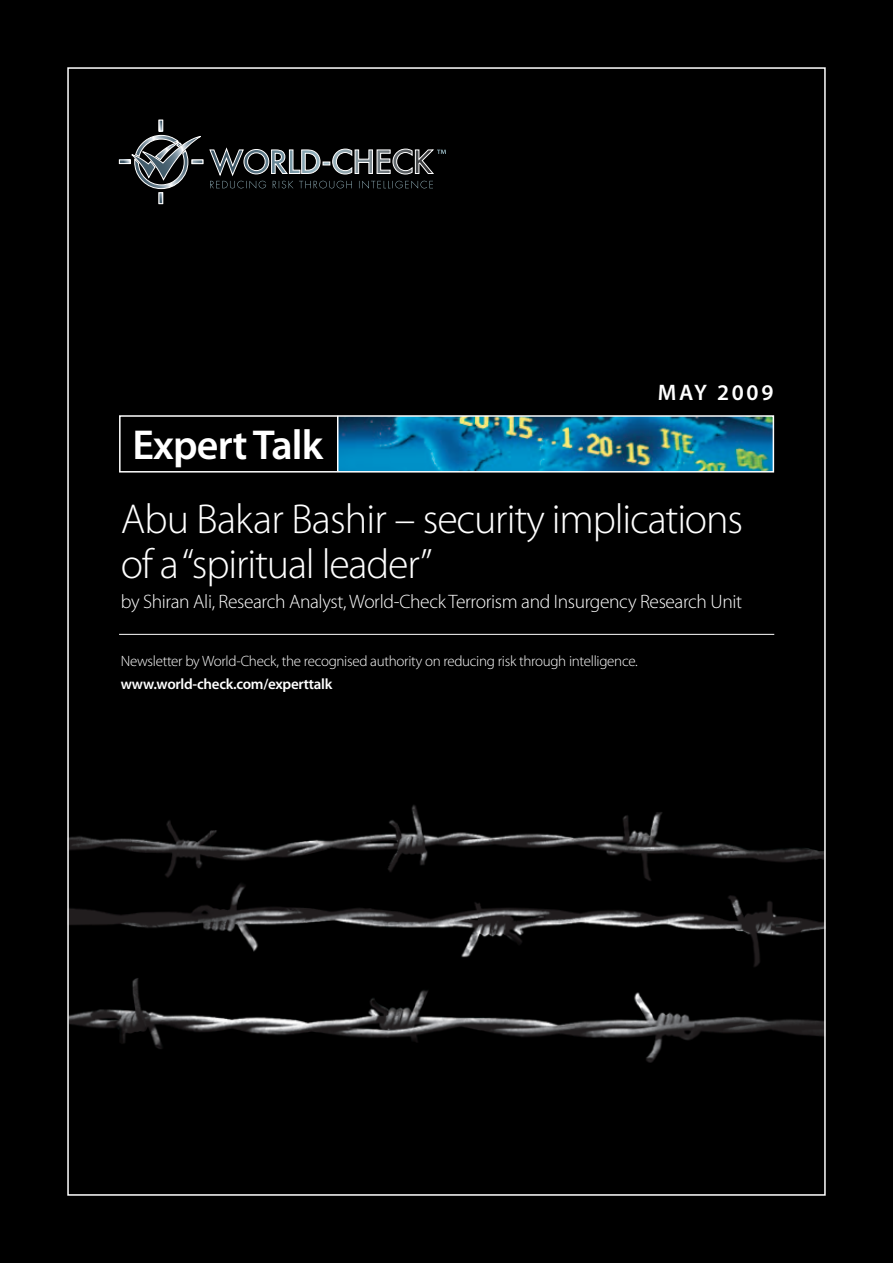
<style>
.page{position:relative;width:893px;height:1263px;background:#000}
.page>*{position:absolute;margin:0;border:0;box-sizing:border-box;transform-origin:0 0}
.t1{font:300 42px/45px "Myriad Pro";letter-spacing:-.03em;color:#fff}
.t2{font:600 42px "Myriad Pro";letter-spacing:-.02em;color:#fff}
.t3{font:600 22.5px "Myriad Pro";letter-spacing:.12em;color:#fff}
.t4{font:300 19.5px "Myriad Pro";letter-spacing:-.02em;color:#fff}
.t5{font:300 15px "Myriad Pro";letter-spacing:-.02em;color:#fff}
.t6{font:600 15px "Myriad Pro";letter-spacing:-.02em;color:#fff}
</style>
<div class="page">
<svg style="left:119px;top:120px;width:84px;height:84px"></svg>
<div style="left:159px;top:193px;width:4px;height:11px;border:1px solid #fff"></div>
<svg style="left:210px;top:181px;width:223px;height:8px"></svg>
<svg style="left:210px;top:148px;width:236px;height:27px"></svg>
<hr style="left:119px;top:634px;width:655px;height:1px;background:#fff">
<img style="left:338px;top:418px;width:433px;height:51px">
<div style="left:119px;top:415px;width:655px;height:57px;border:2px solid #fff"></div>
<hr style="left:337px;top:416px;width:1px;height:55px;background:#fff">
<img style="left:70px;top:805px;width:753px;height:258px">
<h2 class="t3" style="left:658px;top:378px;width:117px">MAY 2009</h2>
<h1 class="t2" style="left:132px;top:418px;width:192px">Expert Talk</h1>
<h1 class="t1" style="left:121px;top:496px;width:624px">Abu Bakar Bashir – security implications of a “spiritual leader”</h1>
<h3 class="t4" style="left:121px;top:590px;width:623px">by Shiran Ali, Research Analyst, World-Check Terrorism and Insurgency Research Unit</h3>
<p class="t5" style="left:121px;top:652px;width:519px">Newsletter by World-Check, the recognised authority on reducing risk through intelligence.</p>
<p class="t6" style="left:121px;top:674px;width:213px">www.world-check.com/experttalk</p>
</div>
